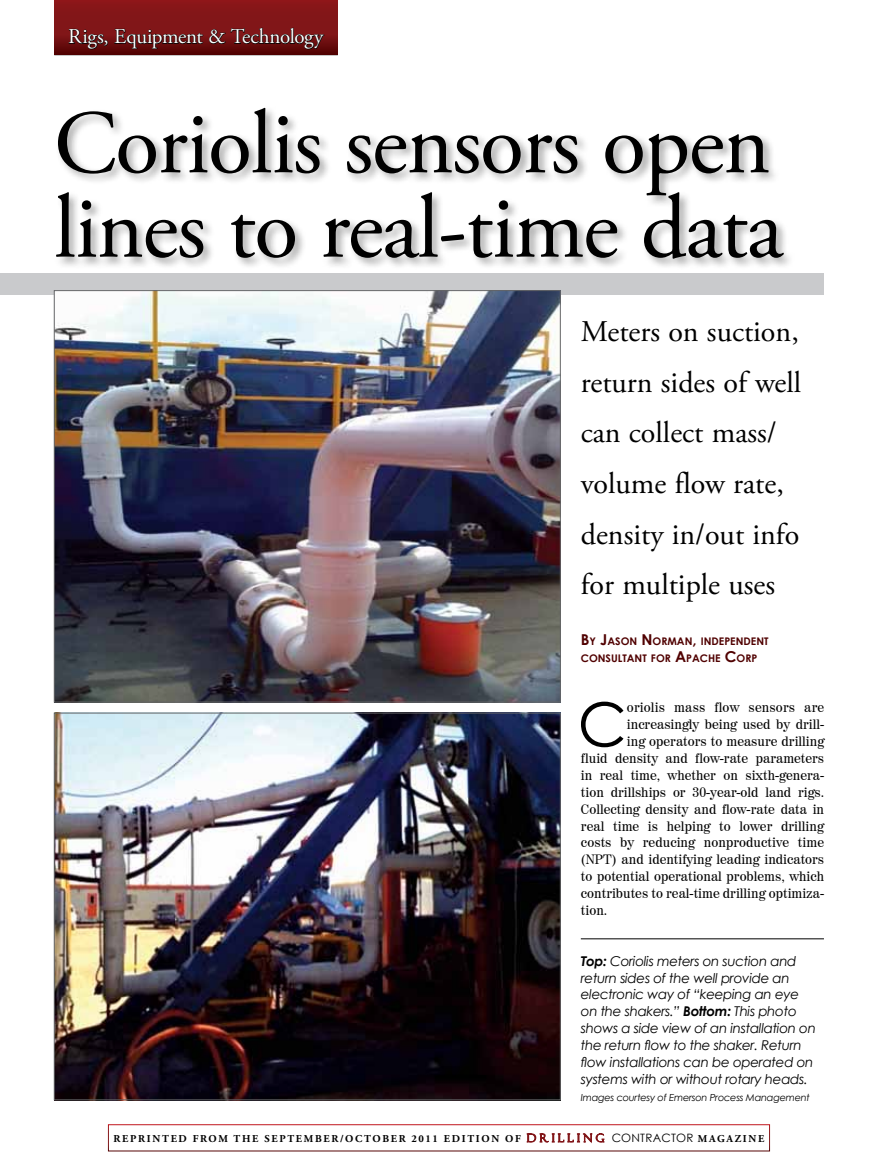
<style>
.page{position:relative;width:878px;height:1175px;background:#fff}
.page>*{position:absolute;margin:0;border:0;box-sizing:border-box;transform-origin:0 0}
.t1{font:90px/84.3px "Adobe Garamond Pro";letter-spacing:-.015em;color:#000}
.t2{font:60.45px "Century Gothic";color:#000}
.t3{font:30px/50.6px "Adobe Garamond Pro";color:#000}
.t4{font:21px "Adobe Garamond Pro";letter-spacing:-.015em;color:#fff}
.t5{font:13.5px "Century 725 BT";color:#000}
.t6{font:italic 13.5px/16.8px "Century Gothic";letter-spacing:-.025em;color:#000}
.t7{font:700 10.5px "Adobe Garamond Pro";letter-spacing:.165em;color:#000}
.t8{font:700 10.5px/16.8px "Century Gothic";color:#500000}
.t9{font:italic 9.75px "Century Gothic";letter-spacing:-.025em;color:#000}
.s1{font-size:15px}
.s2{font-weight:700}
.s3{font-family:"Felix Titling";font-weight:400;font-size:11.25px;color:#811518}
.s4{font-family:"Century Gothic";font-weight:400;font-size:11.55px}
</style>
<div class="page">
<div style="left:54px;top:0;width:284px;height:56px;background:#540202"></div>
<svg style="left:54px;top:0;width:284px;height:50px;background:#821517"></svg>
<svg style="left:68px;top:28px;width:40px;height:22px"></svg>
<svg style="left:114px;top:28px;width:89px;height:21px"></svg>
<svg style="left:209px;top:20px;width:115px;height:30px"></svg>
<div style="left:108px;top:1124px;width:662px;height:27px;border:1px solid #fff"></div>
<svg style="left:526px;top:1133px;width:78px;height:10px"></svg>
<div style="left:0;top:273px;width:824px;height:22px;background:#c9cacc"></div>
<img style="left:56px;top:292px;width:502px;height:408px">
<div style="left:54px;top:105px;width:741px;height:166px;background:#000;opacity:.35"></div>
<hr style="left:580px;top:938px;width:244px;height:1px;background:#000">
<img style="left:56px;top:715px;width:502px;height:383px">
<h3 class="t4" style="left:68px;top:24px;width:256px">Rigs, Equipment &amp; Technology</h3>
<h1 class="t1" style="left:54px;top:105px;width:730px">Coriolis sensors open lines to real-time data</h1>
<h3 class="t3" style="left:580px;top:307px;width:222px">Meters on suction, return sides of well can collect mass/ volume flow rate, density in/out info for multiple uses</h3>
<p class="t8" style="left:580px;top:632px;width:189px"><span class="s1">B</span>Y <span class="s1">J</span>ASON <span class="s1">N</span> ORMAN<span class="s1">,</span> INDEPENDENT<br>CONSULTANT FOR <span class="s1">A</span>PACHE <span class="s1">C</span>ORP</p>
<h2 class="t2" style="left:577px;top:682px;width:44px">C</h2>
<p class="t5" style="left:627px;top:699px;width:199px">oriolis mass flow sensors are</p>
<p class="t5" style="left:627px;top:716px;width:199px">increasingly being used by drill-</p>
<p class="t5" style="left:627px;top:733px;width:199px">ing operators to measure drilling</p>
<p class="t5" style="left:581px;top:750px;width:245px">fluid density and flow-rate parameters</p>
<p class="t5" style="left:581px;top:767px;width:245px">in real time, whether on sixth-genera-</p>
<p class="t5" style="left:581px;top:783px;width:245px">tion drillships or 30-year-old land rigs.</p>
<p class="t5" style="left:581px;top:800px;width:245px">Collecting density and flow-rate data in</p>
<p class="t5" style="left:581px;top:817px;width:244px">real time is helping to lower drilling</p>
<p class="t5" style="left:581px;top:834px;width:244px">costs by reducing nonproductive time</p>
<p class="t5" style="left:581px;top:851px;width:245px">(NPT) and identifying leading indicators</p>
<p class="t5" style="left:581px;top:868px;width:245px">to potential operational problems, which</p>
<p class="t5" style="left:581px;top:885px;width:245px">contributes to real-time drilling optimiza-</p>
<p class="t5" style="left:581px;top:902px;width:28px">tion.</p>
<p class="t6" style="left:580px;top:952px;width:237px"><span class="s2">Top:</span> Coriolis meters on suction and return sides of the well provide an electronic way of “keeping an eye on the shakers.” <span class="s2">Bottom:</span> This photo shows a side view of an installation on the return flow to the shaker. Return flow installations can be operated on systems with or without rotary heads.</p>
<p class="t9" style="left:580px;top:1090px;width:230px">Images courtesy of Emerson Process Management</p>
<p class="t7" style="left:114px;top:1132px;width:652px">REPRINTED FROM THE SEPTEMBER/OCTOBER 2011 EDITION OF <span class="s3">Drilling</span> <span class="s4">CONTRACTOR</span> MAGAZINE</p>
</div>
